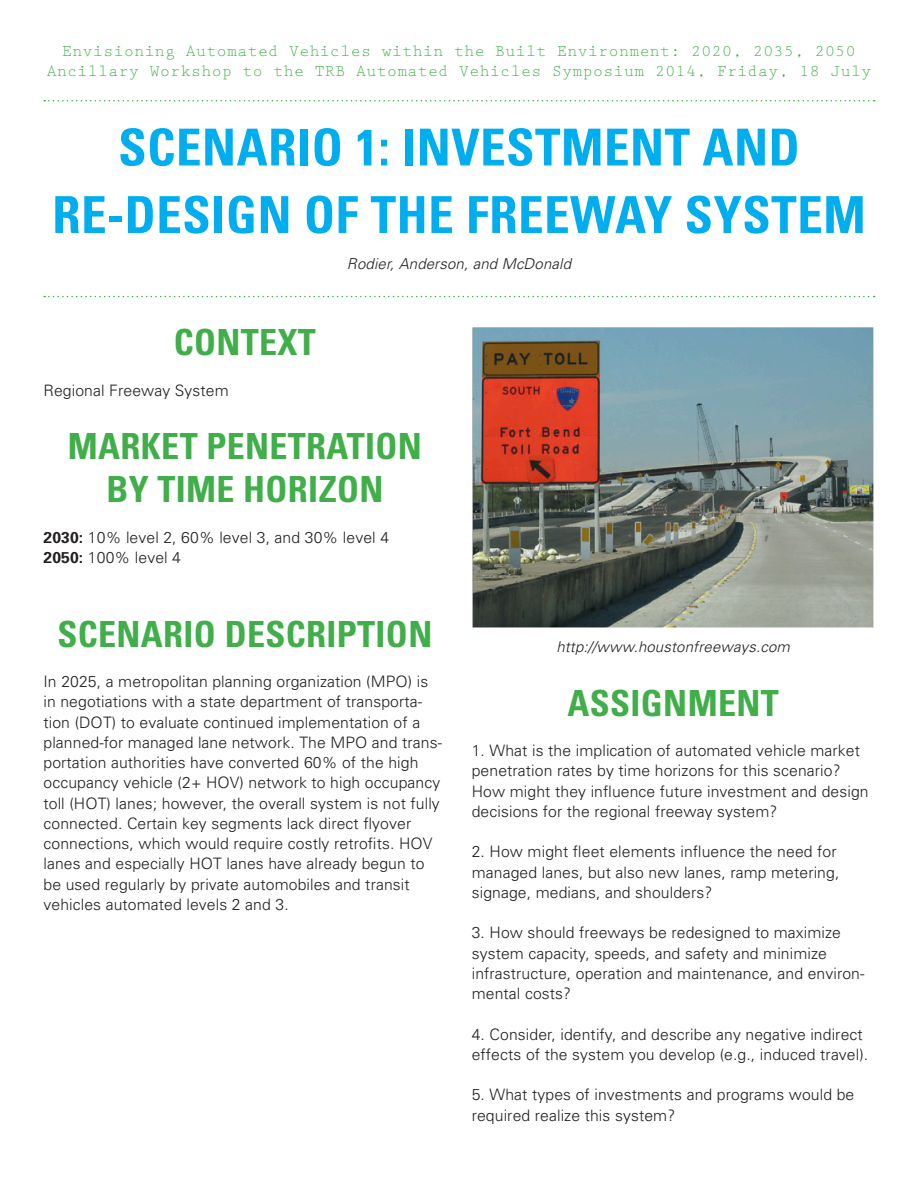
<style>
.page{position:relative;width:918px;height:1188px;background:#fff}
.page>*{position:absolute;margin:0;border:0;box-sizing:border-box;transform-origin:0 0}
.t1{font:700 condensed 51px/67.5px "Univers";letter-spacing:.01em;color:#00aeef;text-align:center}
.sub_head{font:700 condensed 36px/43.2px "Univers";letter-spacing:.01em;color:#40ae49;text-align:center}
.t2{font:16.5px "Prestige Elite";letter-spacing:.025em;color:#40ae49}
.body{font:300 15.75px/20.2px "Univers";letter-spacing:.005em;color:#231f20}
.t3{font:italic 300 15px "Univers";letter-spacing:.01em;color:#231f20}
.s1{font-weight:700}
</style>
<div class="page">
<svg style="left:44px;top:100px;width:831px;height:2px"></svg>
<svg style="left:44px;top:296px;width:831px;height:1px"></svg>
<img style="left:472px;top:328px;width:402px;height:300px">
<p class="t2" style="left:62px;top:39px;width:795px">Envisioning Automated Vehicles within the Built Environment: 2020, 2035, 2050</p>
<p class="t2" style="left:47px;top:59px;width:826px">Ancillary Workshop to the TRB Automated Vehicles Symposium 2014, Friday, 18 July</p>
<p class="t1" style="left:52px;top:113px;width:815px">SCENARIO 1: INVESTMENT AND<br>RE-DESIGN OF THE FREEWAY SYSTEM</p>
<p class="t3" style="left:347px;top:255px;width:226px">Rodier, Anderson, and McDonald</p>
<p class="sub_head" style="left:174px;top:320px;width:144px">CONTEXT</p>
<p class="body" style="left:44px;top:379px;width:187px">Regional Freeway System</p>
<p class="sub_head" style="left:68px;top:424px;width:356px">MARKET PENETRATION<br>BY TIME HORIZON</p>
<p class="body" style="left:44px;top:527px;width:347px"><span class="s1">2030:</span> 10% level 2, 60% level 3, and 30% level 4</p>
<p class="body" style="left:44px;top:547px;width:139px"><span class="s1">2050:</span> 100% level 4</p>
<p class="sub_head" style="left:57px;top:612px;width:376px">SCENARIO DESCRIPTION</p>
<p class="body" style="left:44px;top:671px;width:400px">In 2025, a metropolitan planning organization (MPO) is in negotiations with a state department of transporta&shy;tion (DOT) to evaluate continued implementation of a planned-for managed lane network. The MPO and trans&shy;portation authorities have converted 60% of the high occupancy vehicle (2+ HOV) network to high occupancy toll (HOT) lanes; however, the overall system is not fully connected. Certain key segments lack direct flyover connections, which would require costly retrofits. HOV lanes and especially HOT lanes have already begun to be used regularly by private automobiles and transit vehicles automated levels 2 and 3.</p>
<p class="t3" style="left:556px;top:637px;width:235px">http://www.houstonfreeways.com</p>
<p class="sub_head" style="left:567px;top:681px;width:213px">ASSIGNMENT</p>
<p class="body" style="left:472px;top:740px;width:398px">1. What is the implication of automated vehicle market penetration rates by time horizons for this scenario?<br>How might they influence future investment and design decisions for the regional freeway system?</p>
<p class="body" style="left:472px;top:841px;width:369px">2. How might fleet elements influence the need for managed lanes, but also new lanes, ramp metering, signage, medians, and shoulders?</p>
<p class="body" style="left:472px;top:922px;width:394px">3. How should freeways be redesigned to maximize system capacity, speeds, and safety and minimize infrastructure, operation and maintenance, and environ&shy;mental costs?</p>
<p class="body" style="left:472px;top:1024px;width:398px">4. Consider, identify, and describe any negative indirect effects of the system you develop (e.g., induced travel).</p>
<p class="body" style="left:472px;top:1084px;width:384px">5. What types of investments and programs would be required realize this system?</p>
</div>
